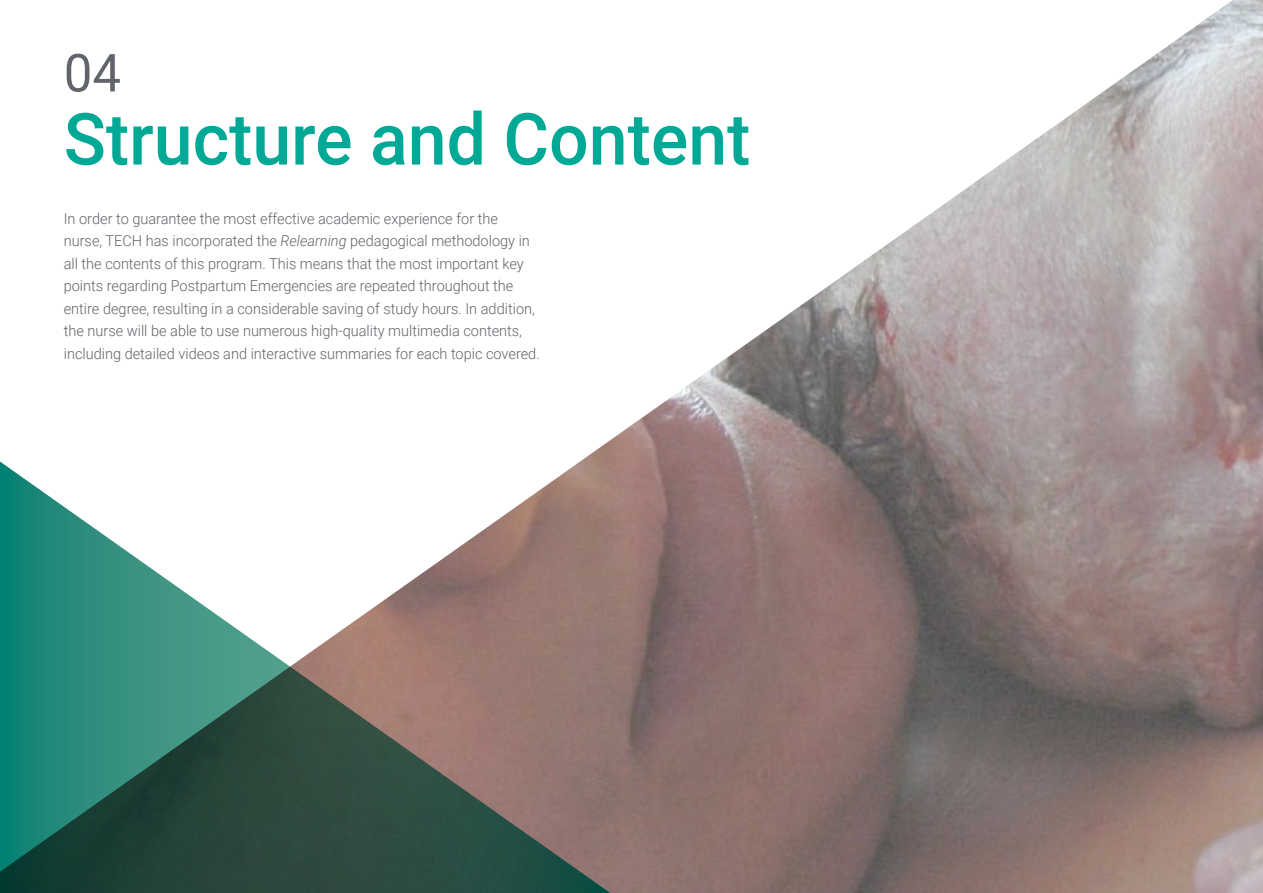
<style>
.page{position:relative;width:1263px;height:893px;background:#fff}
.page>*{position:absolute;margin:0;border:0;box-sizing:border-box;transform-origin:0 0}
.t1{font:500 72px "Roboto";color:#00a996}
.t2{font:52.5px "Roboto";color:#61646a}
.t3{font:300 15px/22.5px "Roboto";color:#61646a}
.s1{font-style:italic}
</style>
<div class="page">
<img style="left:602px;top:0;width:661px;height:893px">
<svg style="left:0;top:446px;width:640px;height:447px"></svg>
<h2 class="t2" style="left:64px;top:36px;width:59px">04</h2>
<h1 class="t1" style="left:64px;top:89px;width:688px">Structure and Content</h1>
<p class="t3" style="left:64px;top:207px;width:478px">In order to guarantee the most effective academic experience for the nurse, TECH has incorporated the <span class="s1">Relearning</span> pedagogical methodology in all the contents of this program. This means that the most important key points regarding Postpartum Emergencies are repeated throughout the entire degree, resulting in a considerable saving of study hours. In addition, the nurse will be able to use numerous high-quality multimedia contents, including detailed videos and interactive summaries for each topic covered.</p>
</div>
